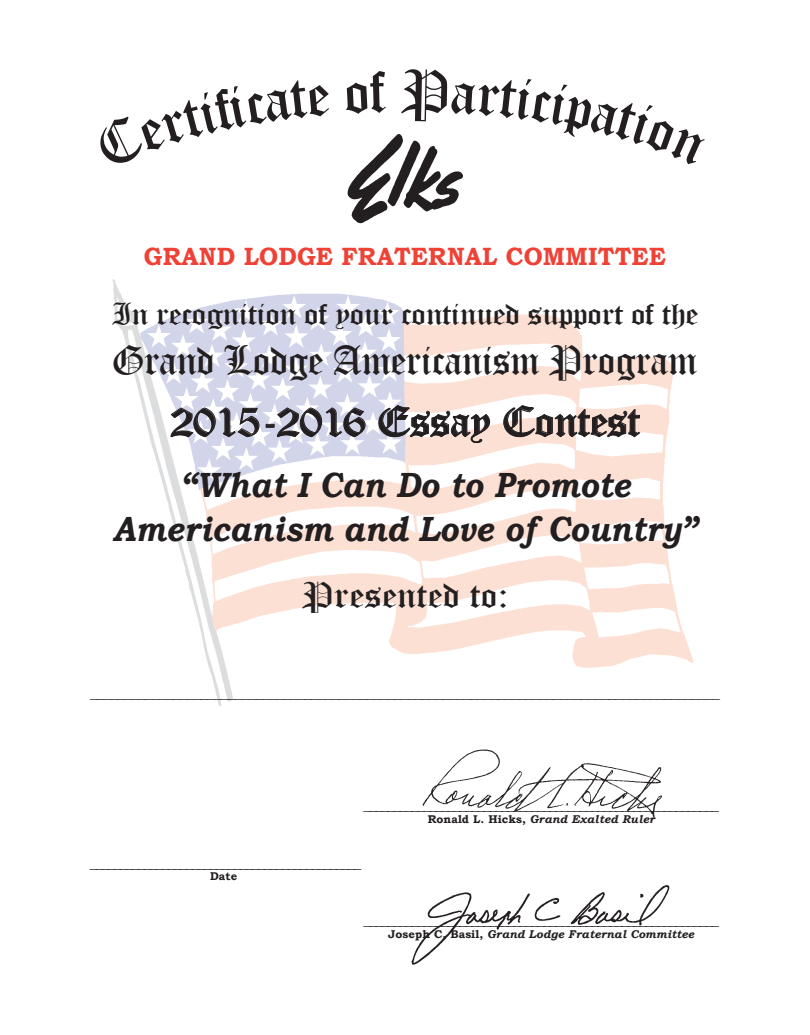
<style>
.page{position:relative;width:810px;height:1035px;background:#fff}
.page>*{position:absolute;margin:0;border:0;box-sizing:border-box;transform-origin:0 0}
.t1{font:42.5px "Old English Text";letter-spacing:-.02em;color:#231f20;scale:1.1 1}
.t2{font:40px "Old English Text";letter-spacing:-.02em;color:#231f20}
.t3{font:italic 700 35px/43.8px "Bookman Old Style";letter-spacing:.005em;color:#231f20;text-align:center;scale:.9 1}
.t4{font:35px "Old English Text";color:#231f20;scale:1.1 1}
.t5{font:30px "Old English Text";letter-spacing:-.02em;color:#231f20;scale:1.12 1}
.t6{font:700 25px "Bookman Old Style";letter-spacing:.01em;color:#ef4135;scale:.95 1}
.t7{font:700 15px "Bookman Old Style";color:#231f20}
.t8{font:italic 700 11.25px "Bookman Old Style";letter-spacing:.01em;color:#231f20}
.t9{font:700 11.25px "Bookman Old Style";color:#231f20}
.s1{font-style:normal}
</style>
<div class="page">
<img style="left:112px;top:279px;width:121px;height:427px">
<img style="left:140px;top:291px;width:264px;height:200px">
<img style="left:195px;top:311px;width:498px;height:362px">
<img style="left:347px;top:134px;width:116px;height:89px">
<svg style="left:171px;top:408px;width:88px;height:29px"></svg>
<svg style="left:266px;top:408px;width:99px;height:29px"></svg>
<svg style="left:379px;top:406px;width:111px;height:37px"></svg>
<svg style="left:504px;top:406px;width:136px;height:31px"></svg>
<img style="left:411px;top:884px;width:259px;height:81px">
<img style="left:422px;top:749px;width:240px;height:69px">
<svg style="left:401px;top:134px;width:62px;height:33px"></svg>
<p class="t6" style="left:144px;top:239px;width:551px">GRAND LODGE FRATERNAL COMMITTEE</p>
<p class="t5" style="left:111px;top:295px;width:526px">In recognition of your continued support of the</p>
<p class="t2" style="left:112px;top:335px;width:587px">Grand Lodge Americanism Program</p>
<p class="t1" style="left:170px;top:394px;width:429px">2015-2016 Essay Contest</p>
<p class="t3" style="left:113px;top:463px;width:651px">“What I Can Do to Promote<br>Americanism and Love of Country”</p>
<p class="t4" style="left:301px;top:573px;width:190px">Presented to:</p>
<p class="t7" style="left:90px;top:682px;width:631px">___________________________________________________________________________________________</p>
<p class="t7" style="left:363px;top:794px;width:357px">___________________________________________________________</p>
<p class="t8" style="left:428px;top:811px;width:229px"><span class="s1">Ronald L. Hicks,</span> Grand Exalted Ruler</p>
<p class="t7" style="left:90px;top:852px;width:273px">_____________________________________________</p>
<p class="t9" style="left:210px;top:868px;width:29px">Date</p>
<p class="t7" style="left:363px;top:909px;width:357px">___________________________________________________________</p>
<p class="t8" style="left:388px;top:926px;width:308px"><span class="s1">Joseph C. Basil,</span> Grand Lodge Fraternal Committee</p>
</div>
